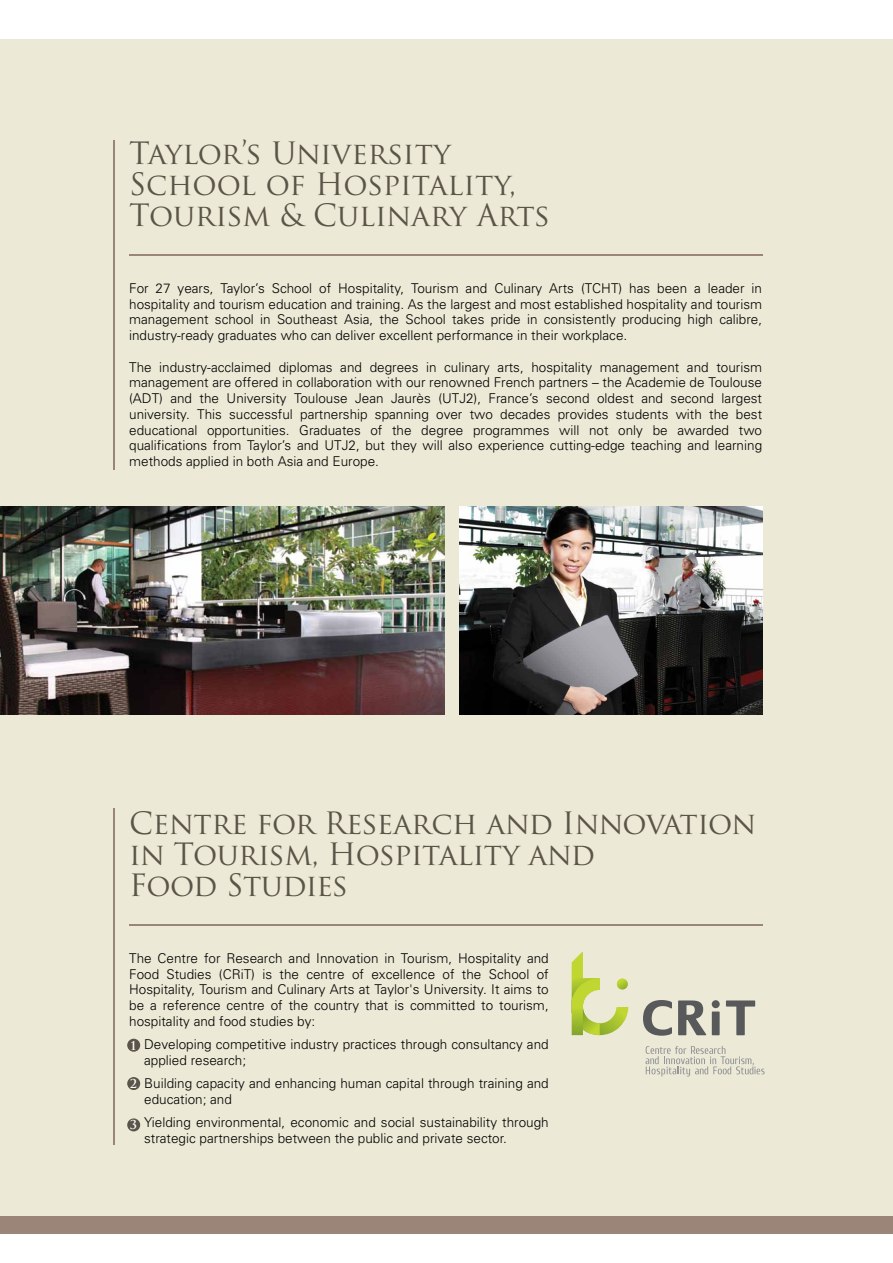
<style>
.page{position:relative;width:893px;height:1263px;background:#fff}
.page>*{position:absolute;margin:0;border:0;box-sizing:border-box;transform-origin:0 0}
.t1{font:30px/30.9px "Trajan Pro";letter-spacing:-.015em;color:#5b5448}
.t2{font:300 13.5px/15.8px "Univers";color:#000;text-align:justify}
.t3{font:700 12px "Trajan Pro";color:#fff}
</style>
<div class="page">
<div style="left:0;top:39px;width:893px;height:1195px;background:#ecead6"></div>
<hr style="left:129px;top:254px;width:633px;height:2px;background:#9b8579">
<hr style="left:113px;top:140px;width:2px;height:329px;background:#9b8579">
<hr style="left:129px;top:924px;width:633px;height:2px;background:#9b8579">
<hr style="left:113px;top:808px;width:2px;height:337px;background:#9b8579">
<img style="left:0;top:506px;width:445px;height:208px">
<img style="left:460px;top:506px;width:303px;height:208px">
<div style="left:0;top:1216px;width:893px;height:18px;background:#9b8579"></div>
<div style="left:127px;top:1039px;width:13px;height:13px;background:#5b5448;border-radius:50%"></div>
<div style="left:127px;top:1077px;width:13px;height:13px;background:#5b5448;border-radius:50%"></div>
<div style="left:127px;top:1118px;width:13px;height:13px;background:#5b5448;border-radius:50%"></div>
<svg style="left:645px;top:1046px;width:120px;height:30px"></svg>
<svg style="left:643px;top:1000px;width:29px;height:36px"></svg>
<svg style="left:678px;top:1000px;width:28px;height:35px"></svg>
<svg style="left:712px;top:1011px;width:8px;height:24px"></svg>
<svg style="left:726px;top:1000px;width:29px;height:35px"></svg>
<div style="left:712px;top:1000px;width:8px;height:8px;background:#58595b;border-radius:50%"></div>
<svg style="left:572px;top:952px;width:56px;height:83px"></svg>
<h1 class="t1" style="left:129px;top:138px;width:422px">Taylor’s University<br>School of Hospitality,<br>Tourism &amp; Culinary Arts</h1>
<p class="t2" style="left:129px;top:280px;width:634px">For 27 years, Taylor’s School of Hospitality, Tourism and Culinary Arts (TCHT) has been a leader in hospitality and tourism education and training. As the largest and most established hospitality and tourism management school in Southeast Asia, the School takes pride in consistently producing high calibre, industry-ready graduates who can deliver excellent performance in their workplace.</p>
<p class="t2" style="left:129px;top:359px;width:634px">The industry-acclaimed diplomas and degrees in culinary arts, hospitality management and tourism management are offered in collaboration with our renowned French partners – the Academie de Toulouse (ADT) and the University Toulouse Jean Jaurès (UTJ2), France’s second oldest and second largest university. This successful partnership spanning over two decades provides students with the best educational opportunities. Graduates of the degree programmes will not only be awarded two qualifications from Taylor’s and UTJ2, but they will also experience cutting-edge teaching and learning methods applied in both Asia and Europe.</p>
<h1 class="t1" style="left:129px;top:808px;width:629px">Centre for Research and Innovation in Tourism, Hospitality and<br>Food Studies</h1>
<p class="t2" style="left:129px;top:950px;width:421px">The Centre for Research and Innovation in Tourism, Hospitality and Food Studies (CRiT) is the centre of excellence of the School of Hospitality, Tourism and Culinary Arts at Taylor's University. It aims to be a reference centre of the country that is committed to tourism, hospitality and food studies by:</p>
<p class="t2" style="left:144px;top:1036px;width:406px">Developing competitive industry practices through consultancy and applied research;</p>
<p class="t2" style="left:144px;top:1075px;width:406px">Building capacity and enhancing human capital through training and education; and</p>
<p class="t2" style="left:144px;top:1114px;width:406px">Yielding environmental, economic and social sustainability through strategic partnerships between the public and private sector.</p>
<p class="t3" style="left:130px;top:1038px;width:9px">1</p>
<p class="t3" style="left:130px;top:1076px;width:9px">2</p>
<p class="t3" style="left:130px;top:1118px;width:9px">3</p>
</div>
